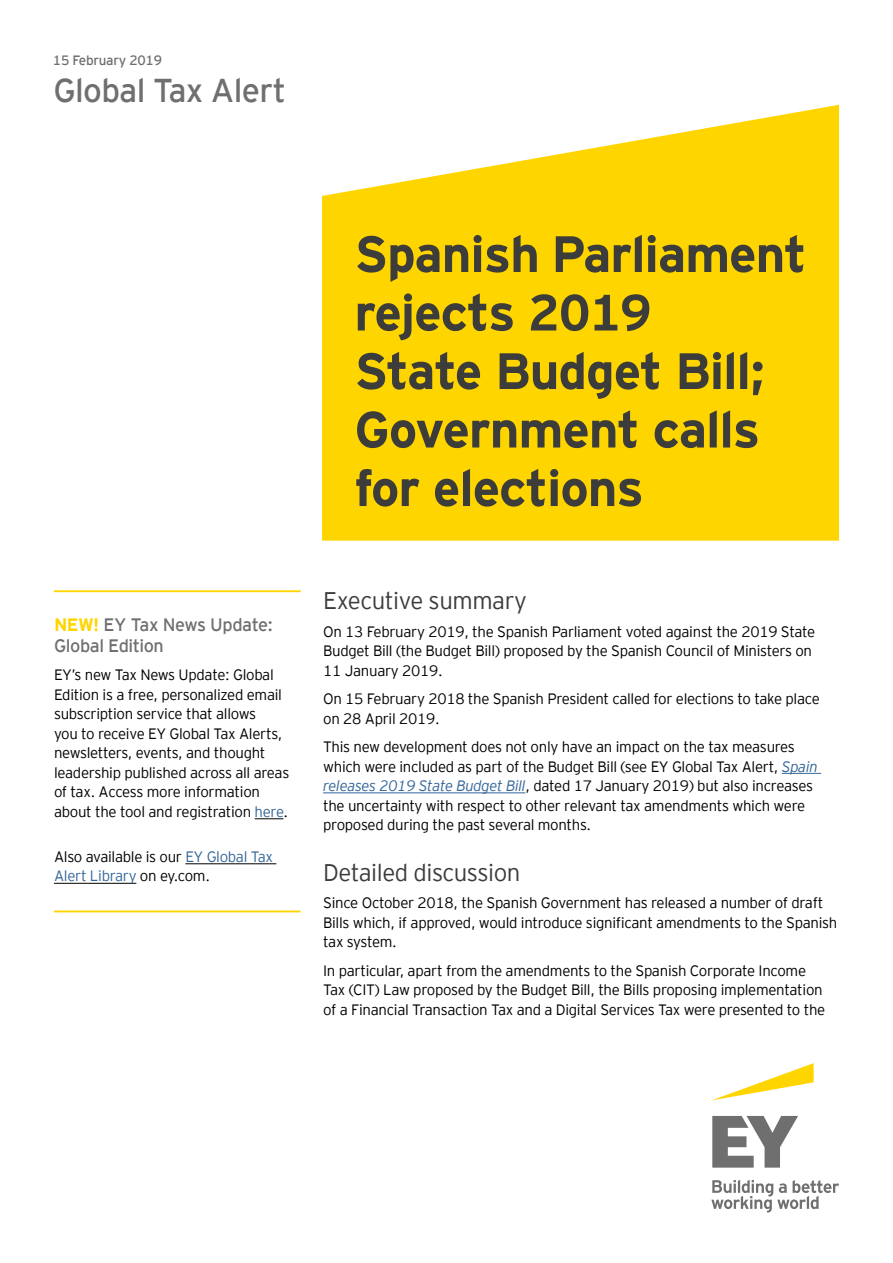
<style>
.page{position:relative;width:893px;height:1263px;background:#fff}
.page>*{position:absolute;margin:0;border:0;box-sizing:border-box;transform-origin:0 0}
.t1{font:700 51px/58.5px "EY Interstate";letter-spacing:-.02em;color:#3c3c3b}
.t2{font:33px "EY Interstate";letter-spacing:-.02em;color:#706f6f}
.t3{font:300 24px "EY Interstate";letter-spacing:-.02em;color:#3c3c3b}
.t4{font:18px/21px "EY Interstate";letter-spacing:-.025em;color:#706f6f}
.t5{font:300 15px/19.5px "EY Interstate";letter-spacing:-.02em;color:#000}
.t6{font:13.5px "EY Interstate";letter-spacing:-.02em;color:#706f6f}
.s1{font-weight:700;color:#ffd500}
.s2{color:#369}
.s3{font-style:italic;color:#369}
</style>
<div class="page">
<svg style="left:322px;top:105px;width:517px;height:436px;background:#ffd91a"></svg>
<hr style="left:782px;top:773px;width:39px;height:1px;background:#369">
<hr style="left:323px;top:793px;width:202px;height:1px;background:#369">
<hr style="left:54px;top:590px;width:247px;height:2px;background:#ffd500">
<svg style="left:255px;top:818px;width:28px;height:1px"></svg>
<hr style="left:185px;top:863px;width:91px;height:1px;background:#000">
<hr style="left:54px;top:883px;width:82px;height:1px;background:#000">
<hr style="left:54px;top:910px;width:247px;height:2px;background:#ffd500">
<svg style="left:713px;top:1063px;width:101px;height:37px"></svg>
<svg style="left:711px;top:1116px;width:128px;height:96px"></svg>
<p class="t6" style="left:53px;top:50px;width:111px">15 February 2019</p>
<h2 class="t2" style="left:53px;top:67px;width:234px">Global Tax Alert</h2>
<p class="t4" style="left:54px;top:613px;width:220px"><span class="s1">NEW!</span> EY Tax News Update:<br>Global Edition</p>
<p class="t5" style="left:54px;top:664px;width:237px">EY’s new Tax News Update: Global Edition is a free, personalized email subscription service that allows<br>you to receive EY Global Tax Alerts, newsletters, events, and thought leadership published across all areas of tax. Access more information about the tool and registration <span class="s2">here</span>.</p>
<p class="t5" style="left:54px;top:846px;width:221px">Also available is our <span class="s2">EY Global Tax<br>Alert Library</span> on ey.com.</p>
<h1 class="t1" style="left:354px;top:221px;width:454px">Spanish Parliament rejects 2019<br>State Budget Bill;<br>Government calls for elections</h1>
<h3 class="t3" style="left:323px;top:584px;width:205px">Executive summary</h3>
<p class="t5" style="left:323px;top:620px;width:494px">On 13 February 2019, the Spanish Parliament voted against the 2019 State<br>Budget Bill (the Budget Bill) proposed by the Spanish Council of Ministers on<br>11 January 2019.</p>
<p class="t5" style="left:323px;top:688px;width:498px">On 15 February 2018 the Spanish President called for elections to take place on 28 April 2019.</p>
<p class="t5" style="left:323px;top:736px;width:496px">This new development does not only have an impact on the tax measures which were included as part of the Budget Bill (see EY Global Tax Alert, <span class="s3">Spain releases 2019 State Budget Bill</span>, dated 17 January 2019) but also increases the uncertainty with respect to other relevant tax amendments which were proposed during the past several months.</p>
<h3 class="t3" style="left:323px;top:855px;width:199px">Detailed discussion</h3>
<p class="t5" style="left:323px;top:892px;width:516px">Since October 2018, the Spanish Government has released a number of draft<br>Bills which, if approved, would introduce significant amendments to the Spanish tax system.</p>
<p class="t5" style="left:323px;top:959px;width:504px">In particular, apart from the amendments to the Spanish Corporate Income<br>Tax (CIT) Law proposed by the Budget Bill, the Bills proposing implementation of a Financial Transaction Tax and a Digital Services Tax were presented to the</p>
</div>
